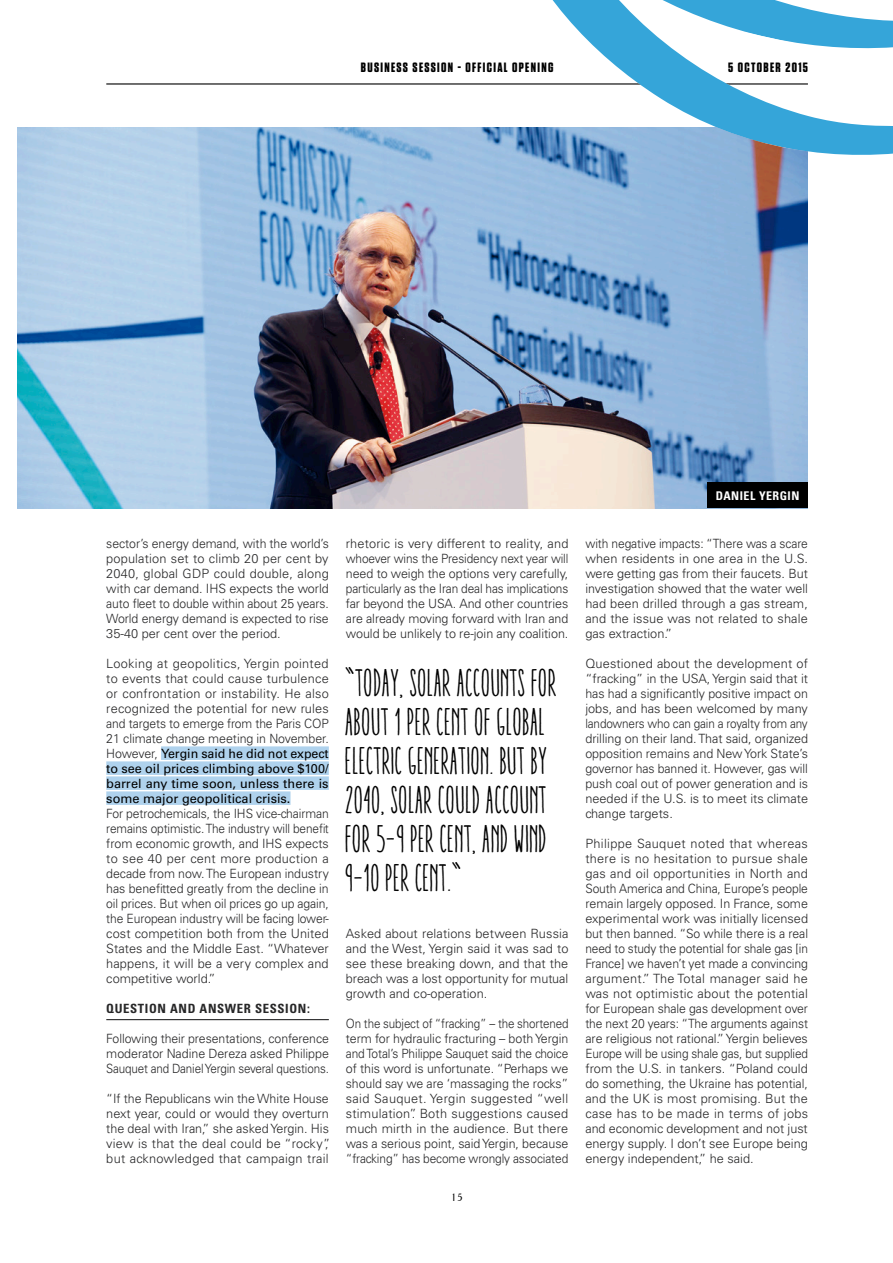
<style>
.page{position:relative;width:893px;height:1263px;background:#fff}
.page>*{position:absolute;margin:0;border:0;box-sizing:border-box;transform-origin:0 0}
.QUOTE{font:ultra-condensed 39px/39px "Aracne";letter-spacing:.01em;color:#000}
.vignet{font:700 13.5px "Tungsten";letter-spacing:.1em;color:#000}
.BODY{font:300 12.75px/15px "Univers LT Std";color:#272728;text-align:justify}
.BODY-2{font:300 12.75px/15px "Univers LT Std";color:#272728;text-align:justify;scale:.95 1}
.BODY-3{font:300 12.75px/15px "Univers LT Std";color:#272728;text-align:justify;scale:.91 1}
.BODY-4{font:300 12.75px/15px "Univers LT Std";color:#272728;text-align:justify;scale:.96 1}
.BODY-5{font:300 12.75px/15px "Univers LT Std";color:#272728;text-align:justify;scale:.94 1}
.INTERTITLE{font:700 condensed 12.75px "Univers LT Std";letter-spacing:.05em;color:#272728}
.INTERTITLE_copy{font:700 condensed 12px "Univers LT Std";letter-spacing:.04em;color:#fff}
.t1{font:10.5px "Cheltenham BT";color:#000}
.s1{font-weight:400;color:#000}
</style>
<div class="page">
<img style="left:17px;top:128px;width:791px;height:380px">
<hr style="left:106px;top:83px;width:702px;height:2px;background:#000">
<div style="left:161px;top:746px;width:168px;height:14px;background:#afd2ed"></div>
<div style="left:106px;top:761px;width:223px;height:14px;background:#afd2ed"></div>
<div style="left:106px;top:776px;width:223px;height:14px;background:#afd2ed"></div>
<div style="left:106px;top:791px;width:184px;height:14px;background:#afd2ed"></div>
<hr style="left:106px;top:1019px;width:223px;height:1px;background:#272728">
<svg style="left:466px;top:149px;width:427px;height:16px;background:#8cadce"></svg>
<svg style="left:353px;top:0;width:540px;height:149px"></svg>
<div style="left:707px;top:482px;width:101px;height:26px;background:#000"></div>
<p class="vignet" style="left:361px;top:61px;width:194px">BUSINESS SESSION - OFFICIAL OPENING</p>
<p class="vignet" style="left:728px;top:60px;width:81px">5 OCTOBER 2015</p>
<p class="BODY-4" style="left:106px;top:536px;width:233px">sector’s energy demand, with the world’s population set to climb 20 per cent by 2040, global GDP could double, along with car demand. IHS expects the world auto fleet to double within about 25 years.<br>World energy demand is expected to rise 35-40 per cent over the period.</p>
<p class="BODY" style="left:106px;top:656px;width:224px">Looking at geopolitics, Yergin pointed to events that could cause turbulence or confrontation or instability. He also recognized the potential for new rules and targets to emerge from the Paris COP 21 climate change meeting in November.<br>However, <span class="s1">Yergin said he did not expect to see oil prices climbing above $100/ barrel any time soon, unless there is some major geopolitical crisis.</span></p>
<p class="BODY-2" style="left:106px;top:806px;width:236px">For petrochemicals, the IHS vice-chairman remains optimistic. The industry will benefit from economic growth, and IHS expects to see 40 per cent more production a decade from now. The European industry has benefitted greatly from the decline in oil prices. But when oil prices go up again, the European industry will be facing lower&shy;cost competition both from the United States and the Middle East. “Whatever happens, it will be a very complex and competitive world.”</p>
<p class="INTERTITLE" style="left:106px;top:1000px;width:205px">QUESTION AND ANSWER SESSION:</p>
<p class="BODY-4" style="left:106px;top:1031px;width:233px">Following their presentations, conference moderator Nadine Dereza asked Philippe Sauquet and Daniel Yergin several questions.</p>
<p class="BODY" style="left:106px;top:1091px;width:225px">“If the Republicans win the White House next year, could or would they overturn the deal with Iran,” she asked Yergin. His view is that the deal could be “rocky”, but acknowledged that campaign trail</p>
<p class="BODY" style="left:346px;top:536px;width:224px">rhetoric is very different to reality, and whoever wins the Presidency next year will need to weigh the options very carefully, particularly as the Iran deal has implications far beyond the USA. And other countries are already moving forward with Iran and would be unlikely to re-join any coalition.</p>
<p class="QUOTE" style="left:346px;top:664px;width:213px">“TODAY, SOLAR ACCOUNTS FOR<br>ABOUT 1 PER CENT OF GLOBAL<br>ELECTRIC GENERATION. BUT BY<br>2040, SOLAR COULD ACCOUNT<br>FOR 5-9 PER CENT, AND WIND<br>9-10 PER CENT.“</p>
<p class="BODY" style="left:346px;top:926px;width:224px">Asked about relations between Russia and the West, Yergin said it was sad to see these breaking down, and that the breach was a lost opportunity for mutual growth and co-operation.</p>
<p class="BODY-3" style="left:346px;top:1016px;width:246px">On the subject of “fracking” – the shortened term for hydraulic fracturing – both Yergin and Total’s Philippe Sauquet said the choice of this word is unfortunate. “Perhaps we should say we are ‘massaging the rocks” said Sauquet. Yergin suggested “well stimulation”. Both suggestions caused much mirth in the audience. But there was a serious point, said Yergin, because “fracking” has become wrongly associated</p>
<p class="t1" style="left:451px;top:1190px;width:13px">15</p>
<p class="INTERTITLE_copy" style="left:716px;top:488px;width:85px">DANIEL YERGIN</p>
<p class="BODY-5" style="left:585px;top:536px;width:238px">with negative impacts: “There was a scare when residents in one area in the U.S. were getting gas from their faucets. But investigation showed that the water well had been drilled through a gas stream, and the issue was not related to shale gas extraction.”</p>
<p class="BODY" style="left:585px;top:656px;width:224px">Questioned about the development of “fracking” in the USA, Yergin said that it has had a significantly positive impact on jobs, and has been welcomed by many landowners who can gain a royalty from any drilling on their land. That said, organized opposition remains and New York State’s governor has banned it. However, gas will push coal out of power generation and is needed if the U.S. is to meet its climate change targets.</p>
<p class="BODY" style="left:585px;top:836px;width:224px">Philippe Sauquet noted that whereas there is no hesitation to pursue shale gas and oil opportunities in North and South America and China, Europe’s people remain largely opposed. In France, some experimental work was initially licensed but then banned. “So while there is a real need to study the potential for shale gas [in France] we haven’t yet made a convincing argument.” The Total manager said he was not optimistic about the potential for European shale gas development over the next 20 years: “The arguments against are religious not rational.” Yergin believes Europe will be using shale gas, but supplied from the U.S. in tankers. “Poland could do something, the Ukraine has potential, and the UK is most promising. But the case has to be made in terms of jobs and economic development and not just energy supply. I don’t see Europe being energy independent,” he said.</p>
</div>
